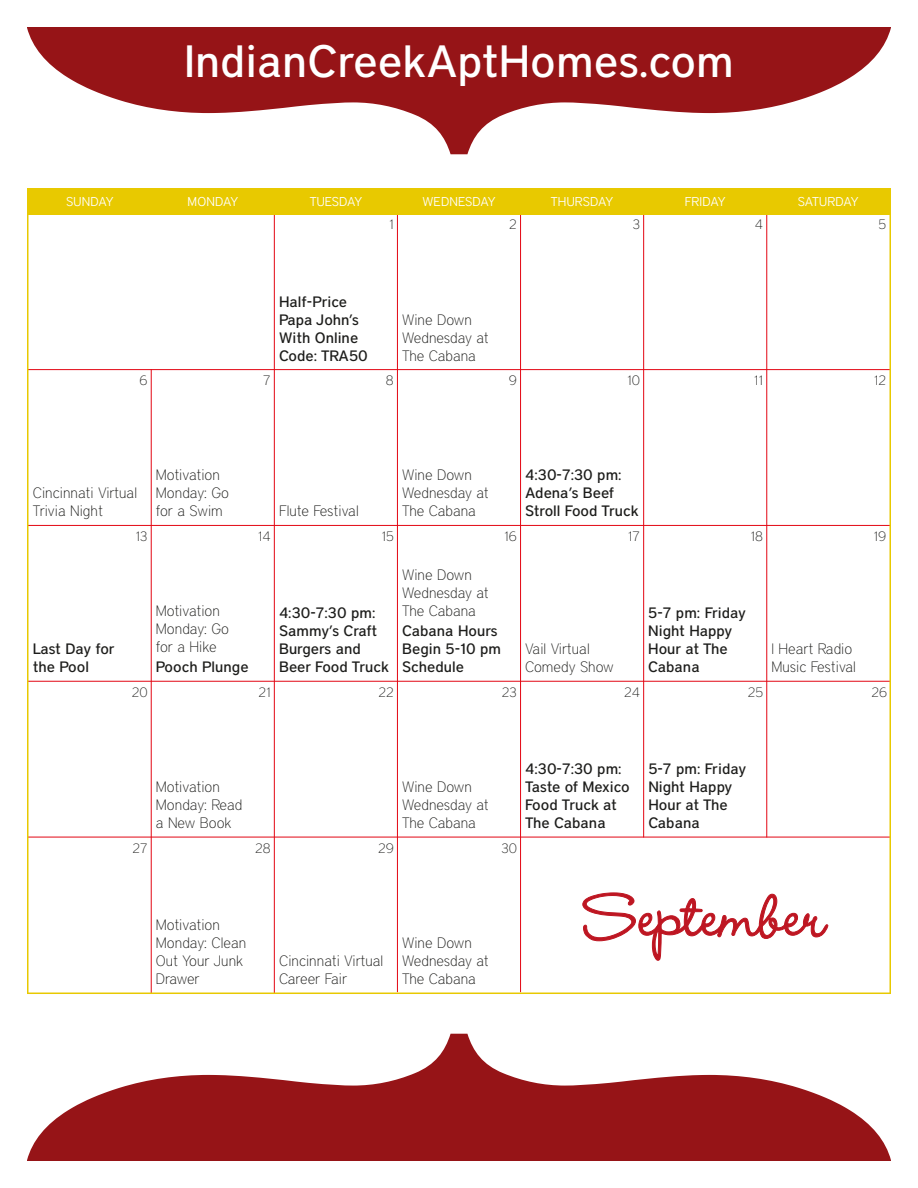
<style>
.page{position:relative;width:918px;height:1188px;background:#fff}
.page>*{position:absolute;margin:0;border:0;box-sizing:border-box;transform-origin:0 0}
.t1{font:500 82.35px "Wendy";color:#be1622}
.t2{font:500 45px "District";color:#fff}
.t3{font:100 15px/18px "District";color:#1d1d1b}
.t4{font:500 15px/18px "District";color:#1d1d1b}
.t5{font:100 13.5px "District";color:#1d1d1b}
.t6{font:300 12.75px "District";letter-spacing:.015em;color:#fff}
.t7{font:300 12.75px "District";letter-spacing:-.01em;color:#fff}
.t8{font:300 12.75px "District";letter-spacing:-.005em;color:#fff}
</style>
<div class="page">
<svg style="left:27px;top:27px;width:864px;height:127px;fill:#961417"></svg>
<svg style="left:27px;top:1034px;width:864px;height:127px;fill:#961417"></svg>
<svg style="left:582px;top:893px;width:246px;height:68px"></svg>
<hr style="left:151px;top:369px;width:1px;height:624px;background:#e30613">
<hr style="left:274px;top:214px;width:1px;height:779px;background:#e30613">
<hr style="left:397px;top:214px;width:1px;height:778px;background:#e30613">
<hr style="left:520px;top:214px;width:1px;height:778px;background:#e30613">
<hr style="left:643px;top:214px;width:1px;height:623px;background:#e30613">
<hr style="left:766px;top:214px;width:1px;height:623px;background:#e30613">
<hr style="left:27px;top:681px;width:864px;height:1px;background:#e30613">
<hr style="left:27px;top:369px;width:864px;height:1px;background:#e30613">
<hr style="left:27px;top:525px;width:864px;height:1px;background:#e30613">
<hr style="left:27px;top:837px;width:864px;height:1px;background:#e30613">
<hr style="left:27px;top:213px;width:1px;height:781px;background:#e8c900">
<hr style="left:890px;top:214px;width:1px;height:779px;background:#e8c900">
<hr style="left:27px;top:993px;width:864px;height:1px;background:#e8c900">
<div style="left:27px;top:188px;width:864px;height:26px;background:#e8c900"></div>
<h2 class="t2" style="left:184px;top:35px;width:552px">IndianCreekAptHomes.com</h2>
<p class="t6" style="left:66px;top:194px;width:49px">SUNDAY</p>
<p class="t6" style="left:188px;top:194px;width:52px">MONDAY</p>
<p class="t8" style="left:310px;top:194px;width:54px">TUESDAY</p>
<p class="t6" style="left:423px;top:194px;width:74px">WEDNESDAY</p>
<p class="t6" style="left:551px;top:194px;width:64px">THURSDAY</p>
<p class="t6" style="left:685px;top:194px;width:42px">FRIDAY</p>
<p class="t7" style="left:798px;top:194px;width:62px">SATURDAY</p>
<p class="t5" style="left:389px;top:217px;width:6px">1</p>
<p class="t5" style="left:509px;top:217px;width:9px">2</p>
<p class="t5" style="left:633px;top:217px;width:9px">3</p>
<p class="t5" style="left:755px;top:217px;width:10px">4</p>
<p class="t5" style="left:879px;top:217px;width:9px">5</p>
<p class="t4" style="left:279px;top:292px;width:90px">Half-Price<br>Papa John’s<br>With Online<br>Code: TRA50</p>
<p class="t3" style="left:402px;top:310px;width:88px">Wine Down<br>Wednesday at<br>The Cabana</p>
<p class="t5" style="left:140px;top:373px;width:10px">6</p>
<p class="t5" style="left:263px;top:373px;width:9px">7</p>
<p class="t5" style="left:386px;top:373px;width:9px">8</p>
<p class="t5" style="left:509px;top:373px;width:10px">9</p>
<p class="t5" style="left:627px;top:373px;width:14px">10</p>
<p class="t5" style="left:754px;top:373px;width:11px">11</p>
<p class="t5" style="left:874px;top:373px;width:14px">12</p>
<p class="t3" style="left:33px;top:484px;width:106px">Cincinnati Virtual<br>Trivia Night</p>
<p class="t3" style="left:156px;top:466px;width:75px">Motivation<br>Monday: Go for a Swim</p>
<p class="t3" style="left:279px;top:502px;width:81px">Flute Festival</p>
<p class="t3" style="left:402px;top:466px;width:88px">Wine Down<br>Wednesday at<br>The Cabana</p>
<p class="t4" style="left:525px;top:466px;width:115px">4:30-7:30 pm:<br>Adena’s Beef<br>Stroll Food Truck</p>
<p class="t4" style="left:33px;top:640px;width:83px">Last Day for the Pool</p>
<p class="t5" style="left:136px;top:528px;width:13px">13</p>
<p class="t5" style="left:258px;top:528px;width:15px">14</p>
<p class="t5" style="left:381px;top:528px;width:14px">15</p>
<p class="t5" style="left:504px;top:528px;width:14px">16</p>
<p class="t5" style="left:628px;top:528px;width:14px">17</p>
<p class="t5" style="left:751px;top:528px;width:14px">18</p>
<p class="t5" style="left:874px;top:528px;width:14px">19</p>
<p class="t3" style="left:156px;top:602px;width:75px">Motivation<br>Monday: Go for a Hike</p>
<p class="t4" style="left:156px;top:658px;width:94px">Pooch Plunge</p>
<p class="t4" style="left:279px;top:604px;width:112px">4:30-7:30 pm:<br>Sammy’s Craft<br>Burgers and<br>Beer Food Truck</p>
<p class="t3" style="left:402px;top:566px;width:88px">Wine Down<br>Wednesday at<br>The Cabana</p>
<p class="t4" style="left:402px;top:622px;width:101px">Cabana Hours<br>Begin 5-10 pm<br>Schedule</p>
<p class="t3" style="left:525px;top:640px;width:90px">Vail Virtual<br>Comedy Show</p>
<p class="t4" style="left:648px;top:604px;width:99px">5-7 pm: Friday<br>Night Happy<br>Hour at The<br>Cabana</p>
<p class="t3" style="left:771px;top:640px;width:86px">I Heart Radio<br>Music Festival</p>
<p class="t5" style="left:132px;top:684px;width:17px">20</p>
<p class="t5" style="left:258px;top:684px;width:14px">21</p>
<p class="t5" style="left:378px;top:684px;width:17px">22</p>
<p class="t5" style="left:502px;top:684px;width:17px">23</p>
<p class="t5" style="left:624px;top:684px;width:18px">24</p>
<p class="t5" style="left:748px;top:684px;width:17px">25</p>
<p class="t5" style="left:872px;top:684px;width:17px">26</p>
<p class="t3" style="left:156px;top:778px;width:88px">Motivation<br>Monday: Read a New Book</p>
<p class="t3" style="left:402px;top:778px;width:88px">Wine Down<br>Wednesday at<br>The Cabana</p>
<p class="t5" style="left:132px;top:840px;width:17px">27</p>
<p class="t5" style="left:255px;top:840px;width:17px">28</p>
<p class="t5" style="left:378px;top:840px;width:17px">29</p>
<p class="t5" style="left:501px;top:840px;width:17px">30</p>
<p class="t4" style="left:525px;top:760px;width:106px">4:30-7:30 pm:<br>Taste of Mexico<br>Food Truck at<br>The Cabana</p>
<p class="t4" style="left:648px;top:760px;width:99px">5-7 pm: Friday<br>Night Happy<br>Hour at The<br>Cabana</p>
<p class="t3" style="left:156px;top:915px;width:92px">Motivation<br>Monday: Clean<br>Out Your Junk<br>Drawer</p>
<p class="t3" style="left:279px;top:952px;width:106px">Cincinnati Virtual<br>Career Fair</p>
<p class="t3" style="left:402px;top:934px;width:88px">Wine Down<br>Wednesday at<br>The Cabana</p>
<h1 class="t1" style="left:585px;top:871px;width:243px">September</h1>
</div>
